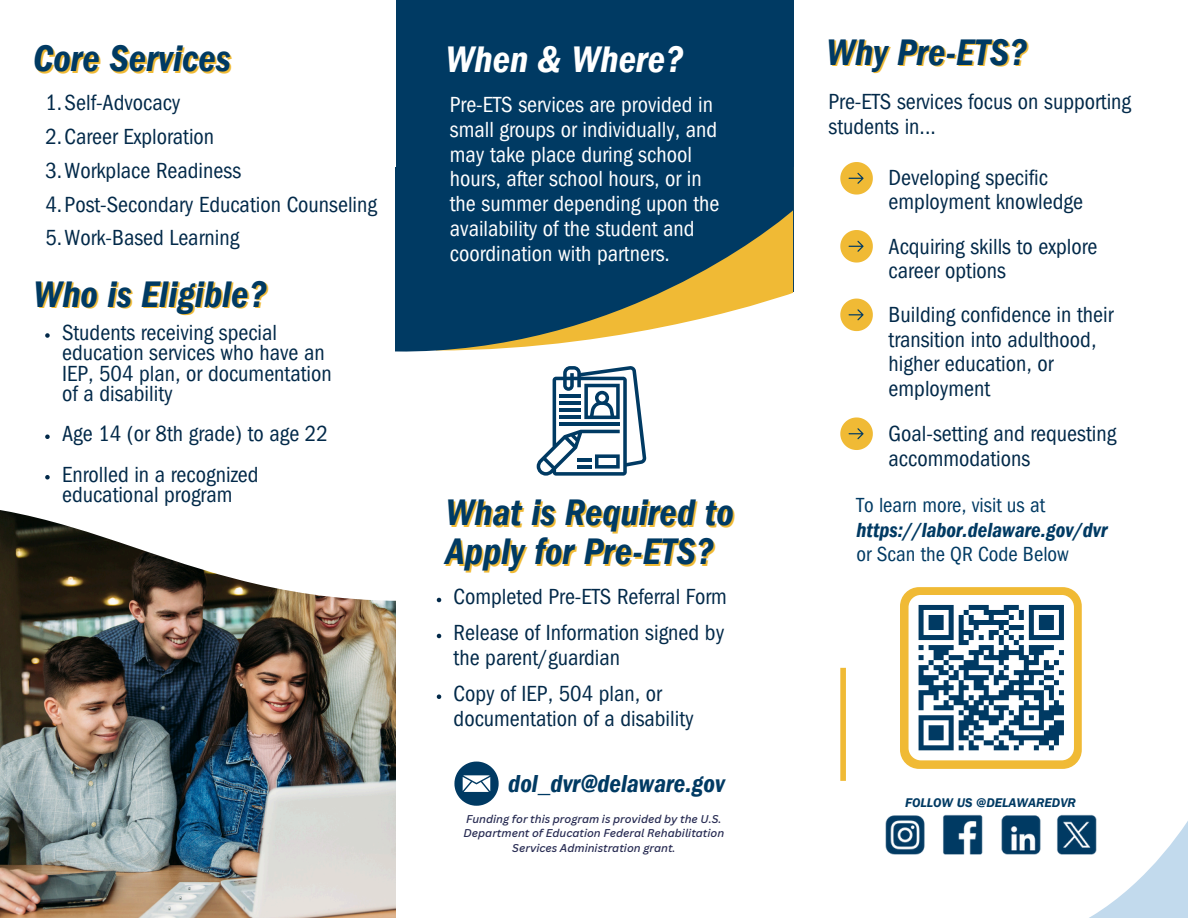
<style>
.page{position:relative;width:1188px;height:918px;background:#fff}
.page>*{position:absolute;margin:0;border:0;box-sizing:border-box;transform-origin:0 0}
.t1{font:38.1px "Franklin Gothic LT Pro Dm Cn It";color:#003a63}
.t2{font:38.1px "Franklin Gothic LT Pro Dm Cn It";color:#fff}
.t3{font:25.2px "Franklin Gothic LT Pro Dm Cn It";color:#003a63}
.t4{font:condensed 22.5px/24.8px "Franklin Gothic LT Pro";color:#022949}
.t5{font:condensed 22.5px/24.8px "Franklin Gothic LT Pro";color:#fff}
.t6{font:condensed 21px/24.8px "Franklin Gothic LT Pro";color:#003a63}
.t7{font:13.05px "Franklin Gothic LT Pro Dm It";color:#003a63}
.t8{font:italic 500 10.95px/14.7px "Canva Sans";color:#282c53;text-align:center}
.s1{font-family:"Franklin Gothic LT Pro Dm Cn It";font-stretch:normal}
</style>
<div class="page">
<img style="left:0;top:606px;width:396px;height:312px">
<svg style="left:0;top:434px;width:396px;height:172px"></svg>
<svg style="left:1089px;top:821px;width:99px;height:97px"></svg>
<div style="left:840px;top:668px;width:6px;height:113px;background:#f0ba35"></div>
<img style="left:885px;top:814px;width:212px;height:41px">
<svg style="left:454px;top:762px;width:44px;height:43px"></svg>
<div style="left:900px;top:587px;width:182px;height:182px;background:#f0ba35;border-radius:19px"></div>
<div style="left:909px;top:595px;width:165px;height:165px;background:#fff;border-radius:12px"></div>
<svg style="left:918px;top:604px;width:146px;height:147px"></svg>
<svg style="left:537px;top:366px;width:109px;height:110px"></svg>
<div style="left:396px;top:0;width:397px;height:291px;background:#003a63"></div>
<svg style="left:396px;top:210px;width:397px;height:142px"></svg>
<svg style="left:437px;top:598px;width:4px;height:4px"></svg>
<svg style="left:437px;top:634px;width:4px;height:4px"></svg>
<svg style="left:437px;top:694px;width:4px;height:5px"></svg>
<svg style="left:45px;top:333px;width:5px;height:5px"></svg>
<svg style="left:45px;top:435px;width:5px;height:4px"></svg>
<svg style="left:45px;top:475px;width:5px;height:5px"></svg>
<svg style="left:840px;top:162px;width:33px;height:33px"></svg>
<svg style="left:840px;top:230px;width:33px;height:33px"></svg>
<svg style="left:840px;top:299px;width:33px;height:32px"></svg>
<svg style="left:840px;top:417px;width:33px;height:33px"></svg>
<p class="t1" style="left:33px;top:45px;width:199px">Core Services</p>
<p class="t4" style="left:45px;top:94px;width:136px">1.Self-Advocacy</p>
<h1 class="t4" style="left:45px;top:128px;width:170px">2.Career Exploration</h1>
<p class="t4" style="left:45px;top:161px;width:197px">3.Workplace Readiness</p>
<p class="t4" style="left:45px;top:195px;width:333px">4.Post-Secondary Education Counseling</p>
<p class="t4" style="left:45px;top:229px;width:195px">5.Work-Based Learning</p>
<p class="t1" style="left:33px;top:281px;width:234px">Who is Eligible?</p>
<p class="t4" style="left:62px;top:326px;width:271px;line-height:20.2px">Students receiving special education services who have an<br>IEP, 504 plan, or documentation of a disability</p>
<p class="t4" style="left:62px;top:425px;width:267px">Age 14 (or 8th grade) to age 22</p>
<p class="t4" style="left:62px;top:467px;width:198px;line-height:20.2px">Enrolled in a recognized educational program</p>
<p class="t2" style="left:445px;top:46px;width:239px">When &amp; Where?</p>
<p class="t5" style="left:450px;top:96px;width:271px">Pre-ETS services are provided in small groups or individually, and may take place during school hours, after school hours, or in the summer depending upon the availability of the student and coordination with partners.</p>
<p class="t1" style="left:445px;top:499px;width:290px">What is Required to</p>
<p class="t1" style="left:445px;top:538px;width:269px">Apply for Pre-ETS?</p>
<p class="t4" style="left:454px;top:588px;width:275px">Completed Pre-ETS Referral Form</p>
<p class="t4" style="left:454px;top:624px;width:272px">Release of Information signed by the parent/guardian</p>
<h1 class="t4" style="left:454px;top:685px;width:241px">Copy of IEP, 504 plan, or documentation of a disability</h1>
<h1 class="t3" style="left:508px;top:774px;width:218px">dol_dvr@delaware.gov</h1>
<p class="t8" style="left:463px;top:811px;width:262px">Funding for this program is provided by the U.S.<br>Department of Education Federal Rehabilitation<br>Services Administration grant.</p>
<p class="t1" style="left:826px;top:39px;width:202px">Why Pre-ETS?</p>
<h1 class="t4" style="left:829px;top:92px;width:304px">Pre-ETS services focus on supporting students in...</h1>
<p class="t4" style="left:889px;top:168px;width:196px">Developing specific employment knowledge</p>
<p class="t4" style="left:889px;top:237px;width:210px">Acquiring skills to explore career options</p>
<h1 class="t4" style="left:889px;top:305px;width:226px">Building confidence in their transition into adulthood, higher education, or employment</h1>
<p class="t4" style="left:889px;top:424px;width:229px">Goal-setting and requesting accommodations</p>
<p class="t6" style="left:857px;top:496px;width:253px">To learn more, visit us at <span class="s1">https://labor.delaware.gov/dvr </span>or Scan the QR Code Below</p>
<p class="t7" style="left:905px;top:798px;width:172px">FOLLOW US @DELAWAREDVR</p>
</div>
